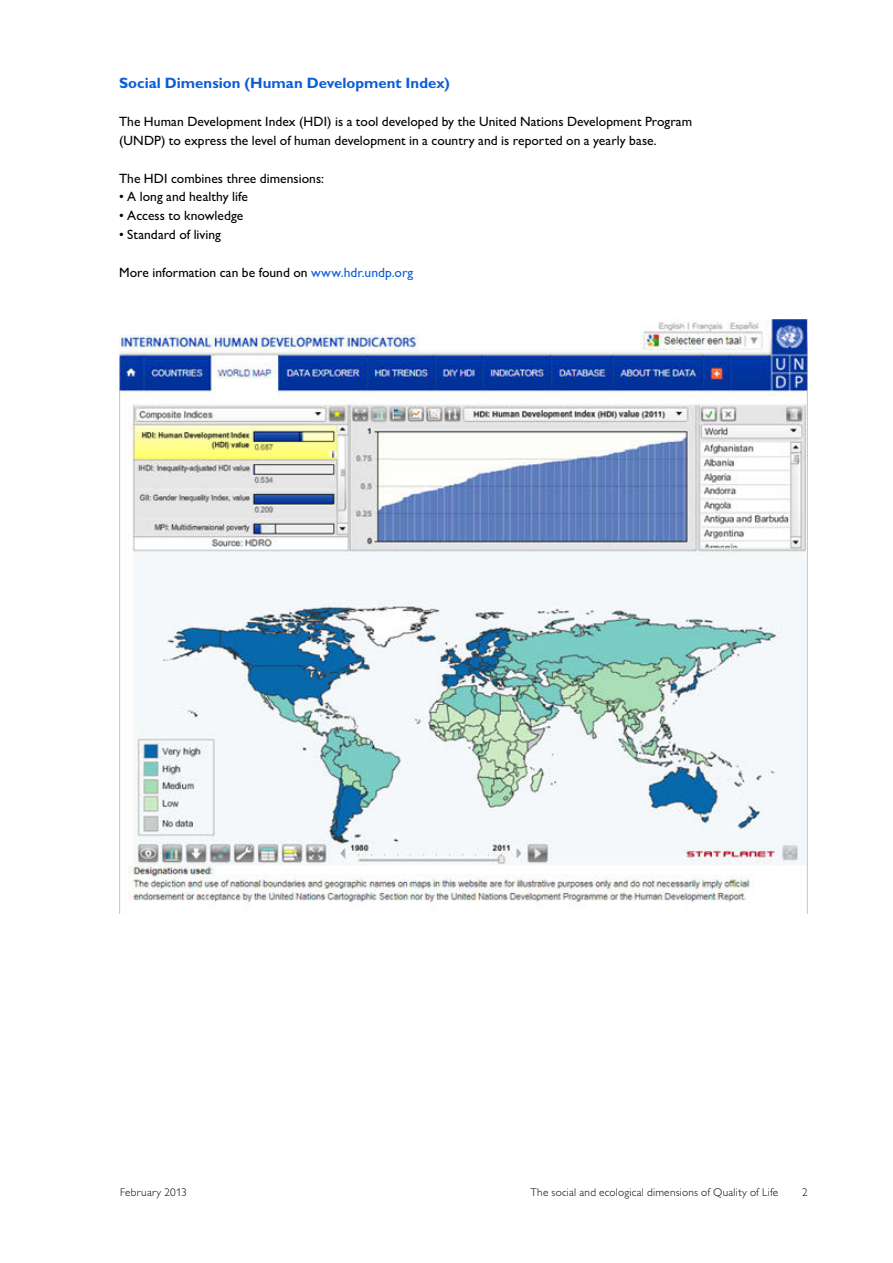
<style>
.page{position:relative;width:893px;height:1263px;background:#fff}
.page>*{position:absolute;margin:0;border:0;box-sizing:border-box;transform-origin:0 0}
.t1{font:700 15px "Gill Sans Alt One WGL";color:#0b5ed7}
.t2{font:13.5px/18.9px "Gill Sans Alt One WGL";letter-spacing:.005em;color:#000}
.t3{font:11.25px "Gill Sans Alt One WGL Light";letter-spacing:.02em;color:#000}
.s1{color:#0b5ed7}
</style>
<div class="page">
<img style="left:119px;top:320px;width:689px;height:594px">
<p class="t1" style="left:119px;top:73px;width:332px">Social Dimension (Human Development Index)</p>
<p class="t2" style="left:119px;top:112px;width:575px">The Human Development Index (HDI) is a tool developed by the United Nations Development Program (UNDP) to express the level of human development in a country and is reported on a yearly base.</p>
<p class="t2" style="left:119px;top:168px;width:207px">The HDI combines three dimensions:</p>
<p class="t2" style="left:119px;top:187px;width:130px">• A long and healthy life</p>
<p class="t2" style="left:119px;top:206px;width:126px">• Access to knowledge</p>
<p class="t2" style="left:119px;top:225px;width:104px">• Standard of living</p>
<p class="t2" style="left:119px;top:263px;width:296px">More information can be found on <span class="s1">www.hdr.undp.org</span></p>
<p class="t3" style="left:120px;top:1185px;width:68px">February 2013</p>
<p class="t3" style="left:530px;top:1185px;width:249px">The social and ecological dimensions of Quality of Life</p>
<p class="t3" style="left:802px;top:1185px;width:7px">2</p>
</div>
